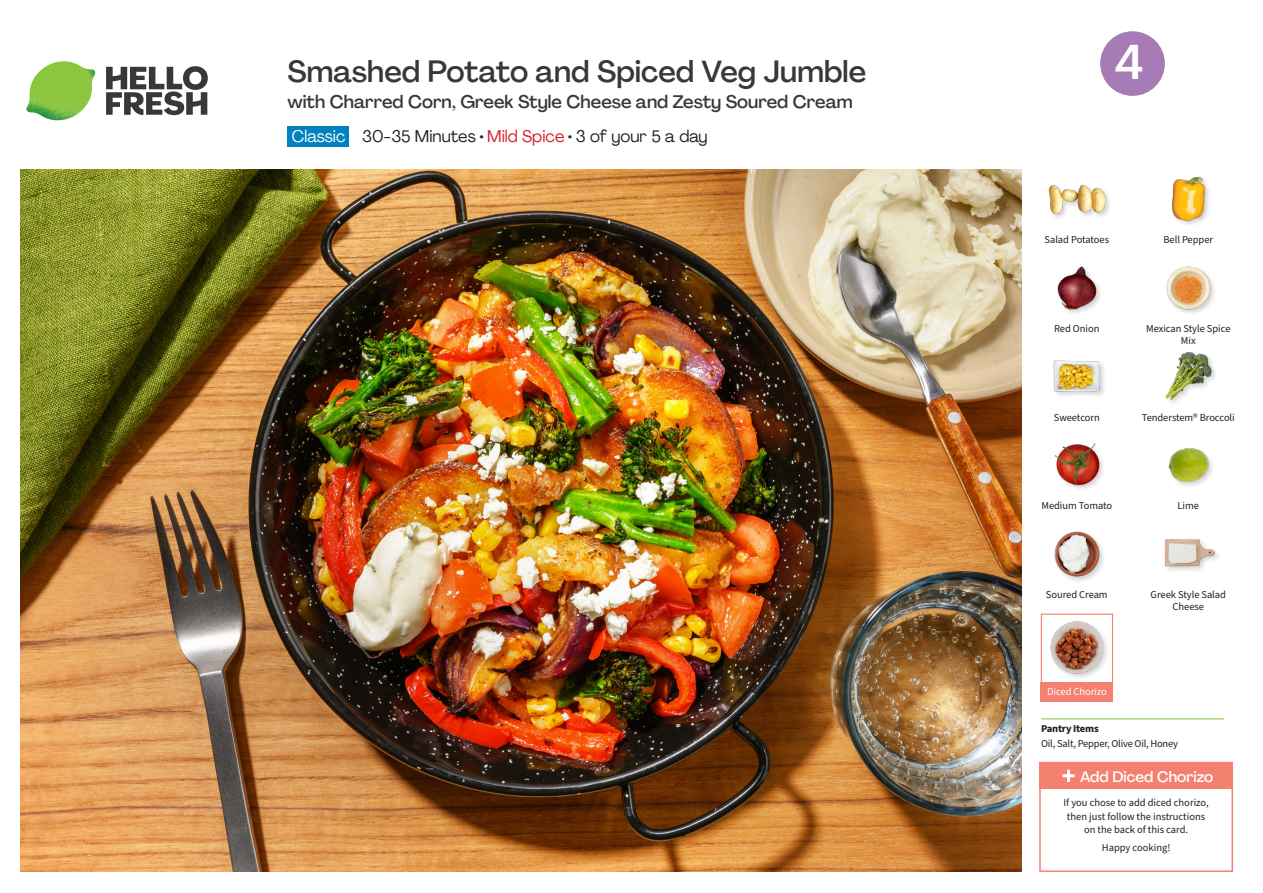
<style>
.page{position:relative;width:1263px;height:893px;background:#fff}
.page>*{position:absolute;margin:0;border:0;box-sizing:border-box;transform-origin:0 0}
._24_Recipe_Nr_Bag{font:500 48px "Agrandir";color:#fff}
._15_Titel_UK{font:500 30px "Agrandir";color:#383839}
._15_Titel_UK-2{font:500 18px "Agrandir";color:#383839}
._02_Box_Type{font:16.5px "Agrandir";color:#231f20}
._02_Box_Type-2{font:16.5px "Agrandir";color:#fff}
._16_StepsText{font:500 15px "Agrandir";color:#fff}
._18_FRONT_ingredients_UK{font:10.5px/12px "Source Sans Pro";letter-spacing:-.005em;color:#231f20;text-align:center}
._15_Titel_Steps{font:10.5px/13.5px "Source Sans Pro";color:#231f20;text-align:center}
._14_Allergene_Text_7pt{font:10.5px "Source Sans Pro";letter-spacing:-.02em;color:#231f20}
._00_Basic{font:10.5px "Source Sans Pro";color:#231f20}
._18_FRONT_ingredients_UK-2{font:10.5px "Source Sans Pro";letter-spacing:-.005em;color:#fff}
._14_Allergene_Text_7pt-2{font:700 10.5px "Source Sans Pro";letter-spacing:-.02em;color:#231f20}
.s1{color:#da1b2b}
</style>
<div class="page">
<svg style="left:106px;top:66px;width:102px;height:49px"></svg>
<img style="left:26px;top:61px;width:69px;height:59px">
<img style="left:21px;top:170px;width:1000px;height:702px">
<hr style="left:1041px;top:718px;width:183px;height:1px;background:#81c340">
<div style="left:287px;top:126px;width:62px;height:21px;background:#0082bf"></div>
<div style="left:1041px;top:614px;width:72px;height:72px;border:1px solid #f4806f"></div>
<div style="left:1041px;top:683px;width:72px;height:19px;background:#f4806f"></div>
<div style="left:1039px;top:762px;width:194px;height:110px;border:2px solid #f4806f"></div>
<div style="left:1039px;top:762px;width:194px;height:27px;background:#f4806f"></div>
<svg style="left:1062px;top:770px;width:12px;height:12px"></svg>
<img style="left:1054px;top:531px;width:49px;height:50px">
<img style="left:1164px;top:539px;width:53px;height:31px">
<div style="left:1053px;top:360px;width:54px;height:38px;background:#231f20;opacity:.2"></div>
<img style="left:1053px;top:360px;width:49px;height:38px">
<div style="left:1054px;top:442px;width:52px;height:50px;background:#231f20;opacity:.2"></div>
<img style="left:1054px;top:442px;width:47px;height:46px">
<img style="left:1168px;top:448px;width:45px;height:38px">
<img style="left:1165px;top:351px;width:50px;height:52px">
<div style="left:1047px;top:184px;width:65px;height:37px;background:#231f20;opacity:.2"></div>
<img style="left:1048px;top:184px;width:57px;height:37px">
<img style="left:1057px;top:266px;width:43px;height:47px">
<img style="left:1166px;top:266px;width:48px;height:47px">
<img style="left:1171px;top:177px;width:38px;height:48px">
<div style="left:1049px;top:620px;width:60px;height:60px;background:#231f20;opacity:.2"></div>
<img style="left:1049px;top:620px;width:56px;height:56px">
<svg style="left:1100px;top:31px;width:65px;height:65px"></svg>
<p class="_15_Titel_UK" style="left:287px;top:53px;width:580px">Smashed Potato and Spiced Veg Jumble</p>
<p class="_15_Titel_UK-2" style="left:287px;top:90px;width:567px">with Charred Corn, Greek Style Cheese and Zesty Soured Cream</p>
<p class="_02_Box_Type-2" style="left:292px;top:126px;width:55px">Classic</p>
<p class="_02_Box_Type" style="left:362px;top:126px;width:347px">30-35 Minutes • <span class="s1">Mild Spice</span> • 3 of your 5 a day</p>
<p class="_24_Recipe_Nr_Bag" style="left:1115px;top:33px;width:30px">4</p>
<p class="_18_FRONT_ingredients_UK" style="left:1044px;top:234px;width:66px">Salad Potatoes</p>
<p class="_18_FRONT_ingredients_UK" style="left:1163px;top:234px;width:51px">Bell Pepper</p>
<p class="_18_FRONT_ingredients_UK" style="left:1054px;top:323px;width:47px">Red Onion</p>
<p class="_18_FRONT_ingredients_UK" style="left:1146px;top:323px;width:86px">Mexican Style Spice<br>Mix</p>
<p class="_18_FRONT_ingredients_UK" style="left:1054px;top:411px;width:48px">Sweetcorn</p>
<p class="_18_FRONT_ingredients_UK" style="left:1142px;top:411px;width:95px">Tenderstem® Broccoli</p>
<p class="_18_FRONT_ingredients_UK" style="left:1041px;top:500px;width:72px">Medium Tomato</p>
<p class="_18_FRONT_ingredients_UK" style="left:1177px;top:500px;width:23px">Lime</p>
<p class="_18_FRONT_ingredients_UK" style="left:1046px;top:589px;width:63px">Soured Cream</p>
<p class="_18_FRONT_ingredients_UK-2" style="left:1047px;top:684px;width:61px">Diced Chorizo</p>
<p class="_18_FRONT_ingredients_UK" style="left:1151px;top:589px;width:77px">Greek Style Salad<br>Cheese</p>
<p class="_14_Allergene_Text_7pt-2" style="left:1041px;top:722px;width:59px">Pantry Items</p>
<p class="_14_Allergene_Text_7pt" style="left:1041px;top:737px;width:138px">Oil, Salt, Pepper, Olive Oil, Honey</p>
<p class="_16_StepsText" style="left:1080px;top:767px;width:135px">Add Diced Chorizo</p>
<p class="_15_Titel_Steps" style="left:1063px;top:796px;width:147px">If you chose to add diced chorizo, then just follow the instructions on the back of this card.</p>
<p class="_00_Basic" style="left:1102px;top:840px;width:70px">Happy cooking!</p>
</div>
